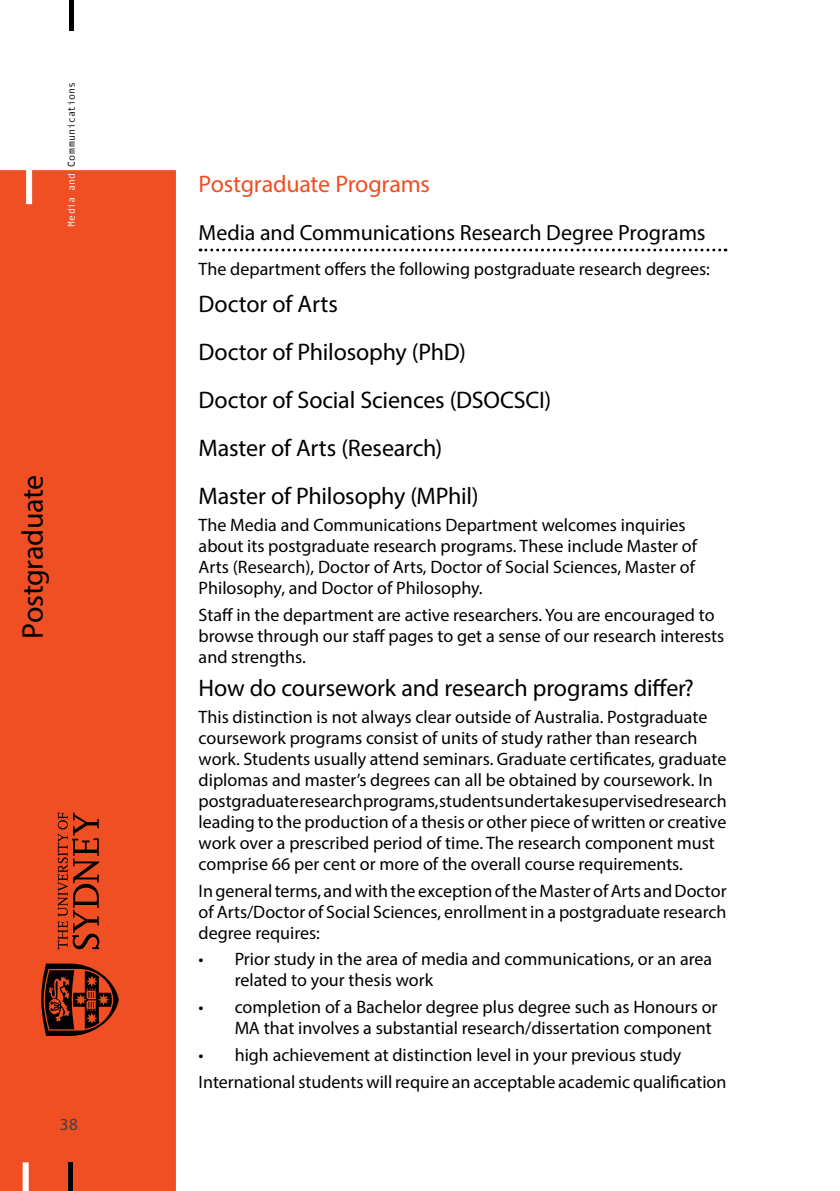
<style>
.page{position:relative;width:840px;height:1191px;background:#fff}
.page>*{position:absolute;margin:0;border:0;box-sizing:border-box;transform-origin:0 0}
.t1{font:30px "Myriad Pro";letter-spacing:-.015em;color:#000}
.t2{font:24px/48px "Myriad Pro";letter-spacing:-.01em;color:#000}
.t3{font:24px "Myriad Pro";letter-spacing:-.01em;color:#f04e23}
.t4{font:22px "Myriad Pro";letter-spacing:-.005em;color:#000}
.t5{font:18px/21px "Myriad Pro";color:#000}
.t6{font:17px "Myriad Pro";color:#414042}
.t7{font:10px "Andale Mono";letter-spacing:.005em;color:#000}
.s1{color:#fff}
</style>
<div class="page">
<div style="left:0;top:170px;width:176px;height:1021px;background:#f04e23"></div>
<hr style="left:69px;top:0;width:4px;height:31px;background:#000">
<svg style="left:41px;top:812px;width:78px;height:224px"></svg>
<div style="left:23px;top:1162px;width:6px;height:29px;background:#fff"></div>
<div style="left:26px;top:160px;width:6px;height:44px;background:#fff"></div>
<hr style="left:69px;top:1162px;width:4px;height:29px;background:#000">
<svg style="left:200px;top:249px;width:525px;height:2px"></svg>
<p class="t7" style="left:65px;top:227px;width:146px;rotate:-90deg"><span class="s1">Media and</span> Communications</p>
<h1 class="t1" style="left:14px;top:638px;width:166px;rotate:-90deg">Postgraduate</h1>
<p class="t6" style="left:60px;top:1114px;width:19px">38</p>
<h2 class="t3" style="left:198px;top:169px;width:233px">Postgraduate Programs</h2>
<p class="t4" style="left:198px;top:219px;width:508px">Media and Communications Research Degree Programs</p>
<p class="t5" style="left:198px;top:258px;width:512px">The department offers the following postgraduate research degrees:</p>
<h2 class="t2" style="left:198px;top:280px;width:354px">Doctor of Arts<br>Doctor of Philosophy (PhD)<br>Doctor of Social Sciences (DSOCSCI)<br>Master of Arts (Research)<br>Master of Philosophy (MPhil)</h2>
<p class="t5" style="left:198px;top:514px;width:499px">The Media and Communications Department welcomes inquiries about its postgraduate research programs. These include Master of Arts (Research), Doctor of Arts, Doctor of Social Sciences, Master of Philosophy, and Doctor of Philosophy.</p>
<p class="t5" style="left:198px;top:604px;width:527px">Staff in the department are active researchers. You are encouraged to browse through our staff pages to get a sense of our research interests and strengths.</p>
<h2 class="t2" style="left:198px;top:664px;width:496px">How do coursework and research programs differ?</h2>
<p class="t5" style="left:198px;top:706px;width:529px">This distinction is not always clear outside of Australia. Postgraduate coursework programs consist of units of study rather than research work. Students usually attend seminars. Graduate certificates, graduate diplomas and master’s degrees can all be obtained by coursework. In postgraduate research programs, students undertake supervised research leading to the production of a thesis or other piece of written or creative work over a prescribed period of time. The research component must comprise 66 per cent or more of the overall course requirements.</p>
<p class="t5" style="left:198px;top:880px;width:529px;text-align:justify">In general terms, and with the exception of the Master of Arts and Doctor of Arts/Doctor of Social Sciences, enrollment in a postgraduate research degree requires:</p>
<p class="t5" style="left:234px;top:948px;width:478px;text-indent:-36px">• Prior study in the area of media and communications, or an area related to your thesis work</p>
<p class="t5" style="left:234px;top:996px;width:484px;text-indent:-36px">• completion of a Bachelor degree plus degree such as Honours or<br>MA that involves a substantial research/dissertation component</p>
<p class="t5" style="left:198px;top:1041px;width:529px;line-height:26.6px">• high achievement at distinction level in your previous study<br>International students will require an acceptable academic qualification</p>
</div>
